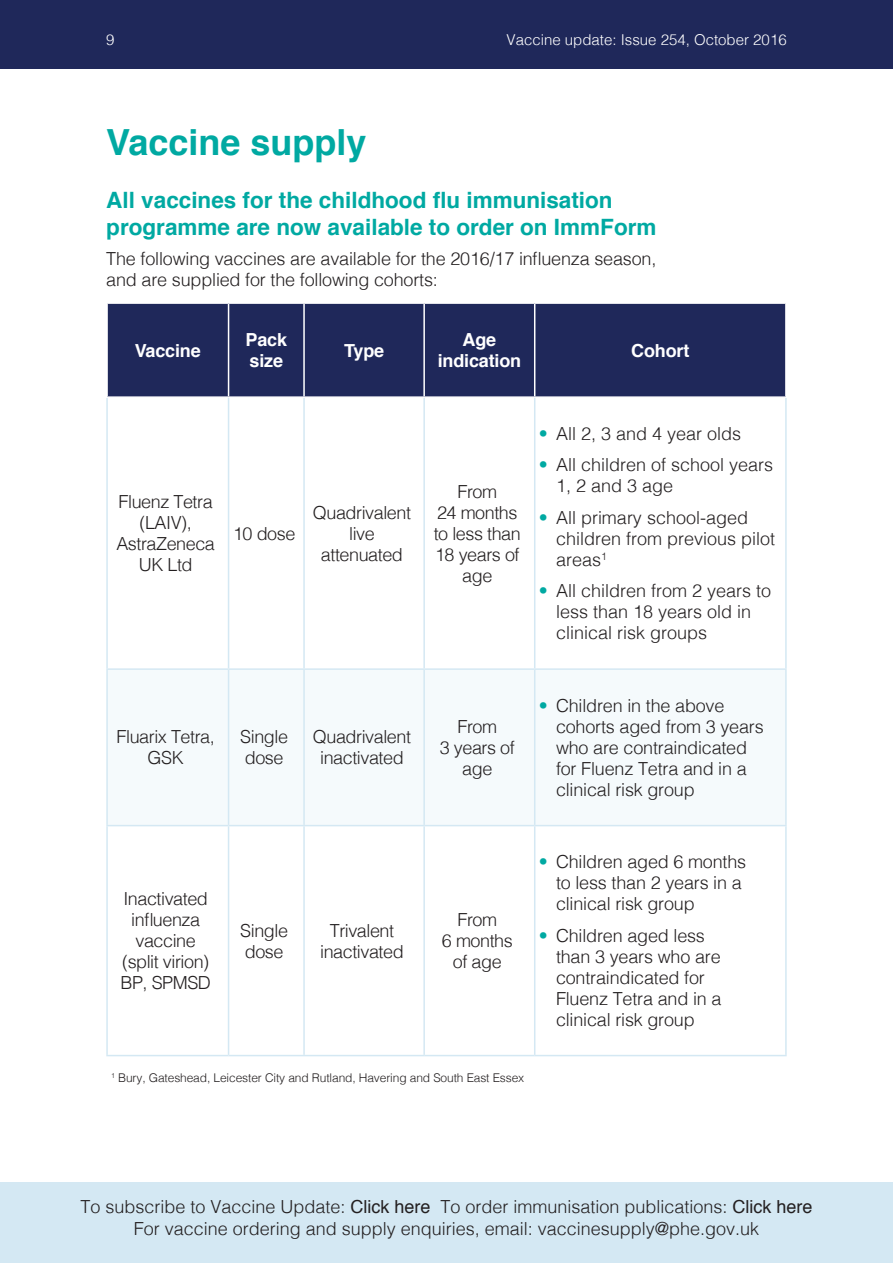
<style>
.page{position:relative;width:893px;height:1263px;background:#fff}
.page>*{position:absolute;margin:0;border:0;box-sizing:border-box;transform-origin:0 0}
.t1{font:700 36px "Helvetica";color:#00a9a2}
.t2{font:700 22.5px/27px "Helvetica";color:#00a9a2}
.t3{font:300 18px/21px "Helvetica";letter-spacing:-.01em;color:#231f20}
.t4{font:700 18px "Helvetica";letter-spacing:-.01em;color:#fff}
.t5{font:300 15px "Helvetica";color:#fff}
.t6{font:300 12px "Helvetica";letter-spacing:-.01em;color:#231f20}
.s1{color:#00a9a2}
.s2{font-weight:400}
</style>
<div class="page">
<div style="left:0;top:0;width:893px;height:68px;background:#1f285a"></div>
<div style="left:0;top:1182px;width:893px;height:81px;background:#d4e8f3"></div>
<div style="left:108px;top:304px;width:677px;height:92px;background:#1f285a"></div>
<div style="left:108px;top:670px;width:677px;height:155px;background:#f5fafc"></div>
<hr style="left:106px;top:398px;width:2px;height:270px;background:#d4e8f3">
<hr style="left:785px;top:398px;width:2px;height:270px;background:#d4e8f3">
<hr style="left:106px;top:668px;width:123px;height:2px;background:#d4e8f3">
<hr style="left:106px;top:670px;width:2px;height:155px;background:#d4e8f3">
<hr style="left:535px;top:668px;width:252px;height:2px;background:#d4e8f3">
<hr style="left:785px;top:670px;width:2px;height:155px;background:#d4e8f3">
<hr style="left:106px;top:825px;width:123px;height:1px;background:#d4e8f3">
<hr style="left:106px;top:826px;width:2px;height:229px;background:#d4e8f3">
<hr style="left:228px;top:826px;width:1px;height:229px;background:#d4e8f3">
<hr style="left:303px;top:826px;width:2px;height:229px;background:#d4e8f3">
<hr style="left:423px;top:826px;width:2px;height:229px;background:#d4e8f3">
<hr style="left:535px;top:825px;width:252px;height:1px;background:#d4e8f3">
<hr style="left:534px;top:826px;width:1px;height:229px;background:#d4e8f3">
<hr style="left:785px;top:826px;width:2px;height:229px;background:#d4e8f3">
<hr style="left:106px;top:1055px;width:123px;height:1px;background:#d4e8f3">
<hr style="left:229px;top:1055px;width:75px;height:1px;background:#d4e8f3">
<hr style="left:304px;top:1055px;width:120px;height:1px;background:#d4e8f3">
<hr style="left:424px;top:1055px;width:111px;height:1px;background:#d4e8f3">
<hr style="left:535px;top:1055px;width:252px;height:1px;background:#d4e8f3">
<hr style="left:228px;top:304px;width:1px;height:92px;background:#fff">
<hr style="left:303px;top:304px;width:2px;height:92px;background:#fff">
<hr style="left:423px;top:304px;width:2px;height:92px;background:#fff">
<hr style="left:534px;top:304px;width:1px;height:92px;background:#fff">
<hr style="left:228px;top:398px;width:1px;height:270px;background:#d4e8f3">
<hr style="left:303px;top:398px;width:2px;height:270px;background:#d4e8f3">
<hr style="left:423px;top:398px;width:2px;height:270px;background:#d4e8f3">
<hr style="left:534px;top:398px;width:1px;height:270px;background:#d4e8f3">
<hr style="left:229px;top:668px;width:75px;height:2px;background:#d4e8f3">
<hr style="left:228px;top:670px;width:1px;height:155px;background:#d4e8f3">
<hr style="left:304px;top:668px;width:120px;height:2px;background:#d4e8f3">
<hr style="left:303px;top:670px;width:2px;height:155px;background:#d4e8f3">
<hr style="left:424px;top:668px;width:111px;height:2px;background:#d4e8f3">
<hr style="left:423px;top:670px;width:2px;height:155px;background:#d4e8f3">
<hr style="left:534px;top:670px;width:1px;height:155px;background:#d4e8f3">
<hr style="left:229px;top:825px;width:75px;height:1px;background:#d4e8f3">
<hr style="left:304px;top:825px;width:120px;height:1px;background:#d4e8f3">
<hr style="left:424px;top:825px;width:111px;height:1px;background:#d4e8f3">
<p class="t5" style="left:106px;top:27px;width:10px">9</p>
<p class="t5" style="left:506px;top:27px;width:282px">Vaccine update: Issue 254, October 2016</p>
<h1 class="t1" style="left:106px;top:113px;width:262px">Vaccine supply</h1>
<p class="t2" style="left:106px;top:187px;width:552px">All vaccines for the childhood flu immunisation programme are now available to order on ImmForm</p>
<p class="t3" style="left:106px;top:247px;width:552px">The following vaccines are available for the 2016/17 influenza season, and are supplied for the following cohorts:</p>
<p class="t4" style="left:246px;top:325px;width:43px">Pack</p>
<p class="t4" style="left:463px;top:325px;width:35px">Age</p>
<p class="t4" style="left:135px;top:336px;width:67px">Vaccine</p>
<p class="t4" style="left:344px;top:336px;width:42px">Type</p>
<p class="t4" style="left:631px;top:336px;width:60px">Cohort</p>
<p class="t4" style="left:250px;top:346px;width:35px">size</p>
<p class="t4" style="left:438px;top:346px;width:85px">indication</p>
<p class="t3" style="left:539px;top:422px;width:204px"><span class="s1">•</span> All 2, 3 and 4 year olds</p>
<p class="t3" style="left:539px;top:453px;width:236px"><span class="s1">•</span> All children of school years</p>
<p class="t3" style="left:457px;top:479px;width:41px">From</p>
<p class="t3" style="left:556px;top:474px;width:119px">1, 2 and 3 age</p>
<p class="t3" style="left:119px;top:490px;width:96px">Fluenz Tetra</p>
<p class="t3" style="left:313px;top:500px;width:100px">Quadrivalent</p>
<p class="t3" style="left:437px;top:500px;width:82px">24 months</p>
<p class="t3" style="left:140px;top:511px;width:54px">(LAIV),</p>
<p class="t3" style="left:539px;top:506px;width:211px"><span class="s1">•</span> All primary school-aged</p>
<p class="t3" style="left:233px;top:521px;width:64px">10 dose</p>
<p class="t3" style="left:349px;top:521px;width:27px">live</p>
<p class="t3" style="left:434px;top:521px;width:89px">to less than</p>
<p class="t3" style="left:116px;top:532px;width:100px">AstraZeneca</p>
<p class="t3" style="left:556px;top:527px;width:221px">children from previous pilot</p>
<p class="t3" style="left:321px;top:542px;width:84px">attenuated</p>
<p class="t3" style="left:435px;top:542px;width:86px">18 years of</p>
<p class="t3" style="left:139px;top:553px;width:55px">UK Ltd</p>
<p class="t3" style="left:556px;top:548px;width:52px">areas<sup>1</sup></p>
<p class="t3" style="left:462px;top:563px;width:32px">age</p>
<p class="t3" style="left:556px;top:579px;width:217px;text-indent:-17px"><span class="s1">•</span> All children from 2 years to less than 18 years old in clinical risk groups</p>
<p class="t3" style="left:117px;top:725px;width:100px">Fluarix Tetra,</p>
<p class="t3" style="left:240px;top:725px;width:49px">Single</p>
<p class="t3" style="left:313px;top:725px;width:100px">Quadrivalent</p>
<p class="t3" style="left:148px;top:746px;width:38px">GSK</p>
<p class="t3" style="left:245px;top:746px;width:40px">dose</p>
<p class="t3" style="left:320px;top:746px;width:85px">inactivated</p>
<p class="t3" style="left:539px;top:694px;width:187px"><span class="s1">•</span> Children in the above</p>
<p class="t3" style="left:457px;top:715px;width:41px">From</p>
<p class="t3" style="left:556px;top:715px;width:209px">cohorts aged from 3 years</p>
<p class="t3" style="left:440px;top:736px;width:76px">3 years of</p>
<p class="t3" style="left:556px;top:736px;width:193px">who are contraindicated</p>
<p class="t3" style="left:462px;top:757px;width:32px">age</p>
<p class="t3" style="left:556px;top:757px;width:192px">for Fluenz Tetra and in a clinical risk group</p>
<p class="t3" style="left:539px;top:850px;width:209px;text-align:right"><span class="s1">•</span> Children aged 6 months to less than 2 years in a</p>
<p class="t3" style="left:123px;top:887px;width:86px">Inactivated</p>
<p class="t3" style="left:556px;top:892px;width:140px">clinical risk group</p>
<p class="t3" style="left:131px;top:908px;width:70px">influenza</p>
<p class="t3" style="left:457px;top:908px;width:41px">From</p>
<p class="t3" style="left:240px;top:918px;width:49px">Single</p>
<p class="t3" style="left:330px;top:918px;width:66px">Trivalent</p>
<p class="t3" style="left:136px;top:929px;width:62px">vaccine</p>
<p class="t3" style="left:442px;top:929px;width:72px">6 months</p>
<p class="t3" style="left:539px;top:924px;width:167px"><span class="s1">•</span> Children aged less</p>
<p class="t3" style="left:245px;top:939px;width:40px">dose</p>
<p class="t3" style="left:320px;top:939px;width:85px">inactivated</p>
<p class="t3" style="left:122px;top:950px;width:89px">(split virion)</p>
<p class="t3" style="left:453px;top:950px;width:50px">of age</p>
<p class="t3" style="left:556px;top:945px;width:166px">than 3 years who are</p>
<p class="t3" style="left:120px;top:971px;width:92px">BP, SPMSD</p>
<p class="t3" style="left:556px;top:966px;width:167px">contraindicated for<br>Fluenz Tetra and in a clinical risk group</p>
<p class="t6" style="left:111px;top:1067px;width:415px"><sup>1</sup> Bury, Gateshead, Leicester City and Rutland, Havering and South East Essex</p>
<p class="t3" style="left:80px;top:1194px;width:734px;line-height:22.5px;text-align:center">To subscribe to Vaccine Update: <span class="s2">Click here</span> To order immunisation publications: <span class="s2">Click here<br></span>For vaccine ordering and supply enquiries, email: vaccinesupply@phe.gov.uk</p>
</div>
